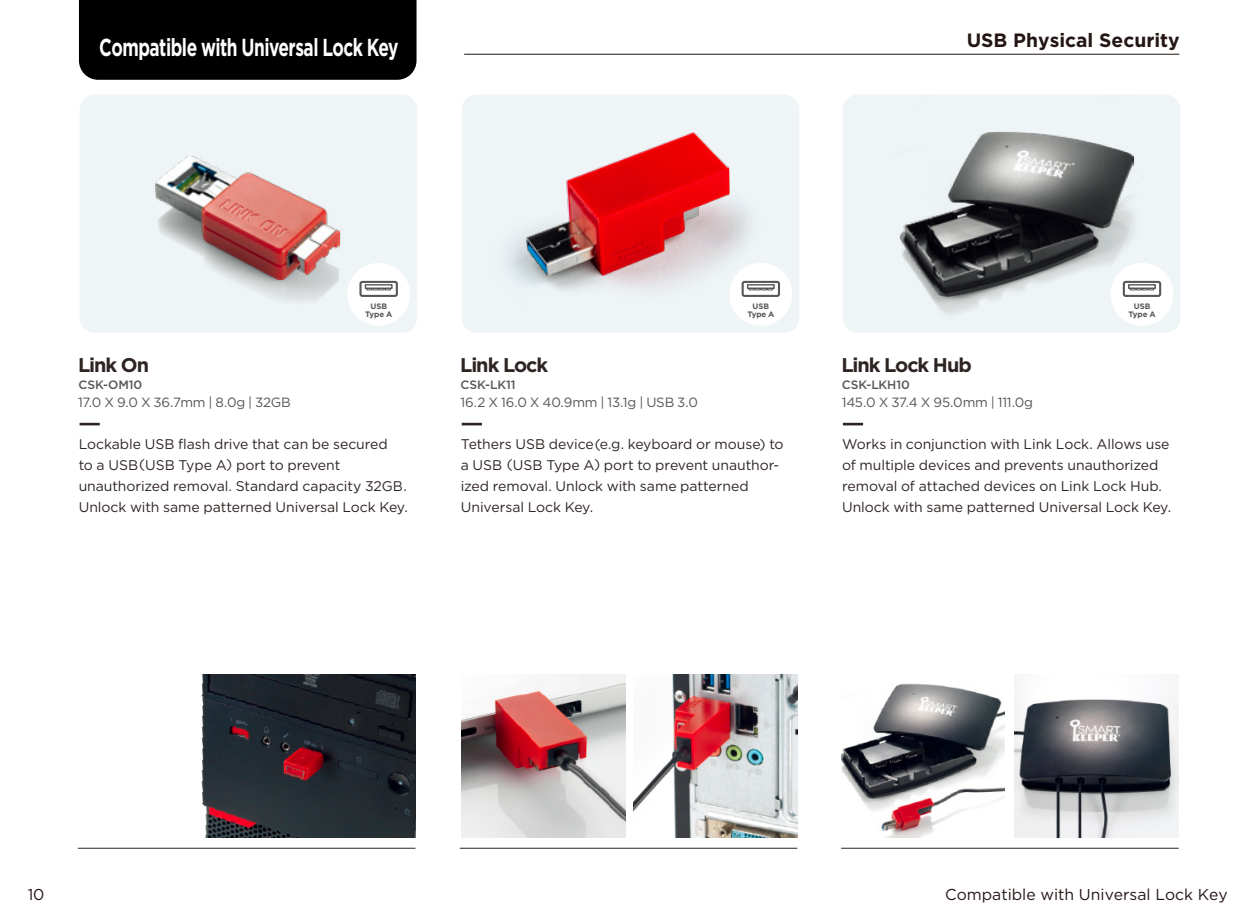
<style>
.page{position:relative;width:1256px;height:923px;background:#fff}
.page>*{position:absolute;margin:0;border:0;box-sizing:border-box;transform-origin:0 0}
.t1{font:700 24.5px "Gotham";letter-spacing:-.03em;color:#fff;scale:.7 1}
.t2{font:700 19.78px "Gotham";letter-spacing:-.055em;color:#2e2523}
.t3{font:700 19.25px "Gotham";color:#241614}
.t4{font:15.75px "Gotham";color:#241614}
.t5{font:14px/21px "Gotham";letter-spacing:-.005em;color:#2e2523}
.t6{font:13.3px "Gotham";letter-spacing:-.015em;color:#585656}
.t7{font:500 12.08px "Gotham";letter-spacing:-.01em;color:#585656}
.t8{font:700 7.88px/7.9px "Gotham";letter-spacing:-.01em;color:#585656;text-align:center}
</style>
<div class="page">
<div style="left:80px;top:95px;width:337px;height:238px;background:#eff4f6;border-radius:15px"></div>
<hr style="left:842px;top:423px;width:20px;height:2px;background:#2e2523">
<hr style="left:461px;top:423px;width:21px;height:2px;background:#2e2523">
<hr style="left:80px;top:423px;width:20px;height:2px;background:#2e2523">
<hr style="left:459px;top:848px;width:338px;height:1px;background:#2e2523">
<hr style="left:78px;top:848px;width:337px;height:1px;background:#2e2523">
<hr style="left:841px;top:848px;width:337px;height:1px;background:#2e2523">
<div style="left:843px;top:95px;width:337px;height:238px;background:#eff4f6"></div>
<img style="left:900px;top:132px;width:232px;height:164px">
<img style="left:187px;top:155px;width:154px;height:147px">
<img style="left:155px;top:156px;width:184px;height:123px">
<img style="left:462px;top:95px;width:337px;height:238px">
<img style="left:526px;top:133px;width:202px;height:142px">
<img style="left:841px;top:683px;width:163px;height:154px">
<img style="left:1014px;top:674px;width:164px;height:163px">
<img style="left:461px;top:674px;width:164px;height:163px">
<img style="left:633px;top:674px;width:164px;height:163px">
<img style="left:201px;top:674px;width:214px;height:163px">
<div style="left:79px;top:0;width:337px;height:80px;background:#000"></div>
<hr style="left:464px;top:54px;width:714px;height:1px;background:#221513">
<div style="left:347px;top:263px;width:63px;height:63px;background:#fff;border-radius:50%"></div>
<div style="left:359px;top:281px;width:39px;height:16px;border:2px solid #585656;border-radius:2px"></div>
<div style="left:364px;top:284px;width:28px;height:5px;border:1px solid #585656"></div>
<svg style="left:366px;top:288px;width:25px;height:2px"></svg>
<div style="left:729px;top:263px;width:63px;height:63px;background:#fff;border-radius:50%"></div>
<div style="left:741px;top:281px;width:38px;height:16px;border:2px solid #585656;border-radius:2px"></div>
<div style="left:746px;top:284px;width:28px;height:5px;border:1px solid #585656"></div>
<svg style="left:748px;top:288px;width:24px;height:2px"></svg>
<div style="left:1110px;top:263px;width:63px;height:63px;background:#fff;border-radius:50%"></div>
<div style="left:1122px;top:281px;width:38px;height:16px;border:2px solid #585656;border-radius:2px"></div>
<div style="left:1127px;top:284px;width:28px;height:5px;border:1px solid #585656"></div>
<svg style="left:1129px;top:288px;width:24px;height:2px"></svg>
<h1 class="t1" style="left:99px;top:33px;width:429px">Compatible with Universal Lock Key</h1>
<h3 class="t3" style="left:966px;top:29px;width:214px">USB Physical Security</h3>
<h2 class="t2" style="left:78px;top:354px;width:72px">Link On</h2>
<p class="t7" style="left:78px;top:378px;width:65px">CSK-OM10</p>
<p class="t6" style="left:78px;top:395px;width:214px">17.0 X 9.0 X 36.7mm | 8.0g | 32GB</p>
<p class="t8" style="left:365px;top:302px;width:28px">USB<br>Type A</p>
<p class="t8" style="left:747px;top:302px;width:28px">USB<br>Type A</p>
<p class="t8" style="left:1128px;top:302px;width:28px">USB<br>Type A</p>
<h2 class="t2" style="left:460px;top:354px;width:89px">Link Lock</h2>
<p class="t7" style="left:460px;top:378px;width:56px">CSK-LK11</p>
<p class="t6" style="left:460px;top:395px;width:239px">16.2 X 16.0 X 40.9mm | 13.1g | USB 3.0</p>
<h2 class="t2" style="left:841px;top:354px;width:132px">Link Lock Hub</h2>
<p class="t7" style="left:841px;top:378px;width:69px">CSK-LKH10</p>
<p class="t6" style="left:841px;top:395px;width:193px">145.0 X 37.4 X 95.0mm | 111.0g</p>
<p class="t5" style="left:79px;top:433px;width:331px">Lockable USB flash drive that can be secured<br>to a USB(USB Type A) port to prevent unauthorized removal. Standard capacity 32GB.<br>Unlock with same patterned Universal Lock Key.</p>
<p class="t5" style="left:460px;top:433px;width:324px">Tethers USB device(e.g. keyboard or mouse) to a USB (USB Type A) port to prevent unauthor&shy;ized removal. Unlock with same patterned Universal Lock Key.</p>
<p class="t5" style="left:841px;top:433px;width:331px">Works in conjunction with Link Lock. Allows use of multiple devices and prevents unauthorized removal of attached devices on Link Lock Hub.<br>Unlock with same patterned Universal Lock Key.</p>
<p class="t4" style="left:28px;top:886px;width:18px">10</p>
<p class="t4" style="left:944px;top:886px;width:284px">Compatible with Universal Lock Key</p>
</div>
